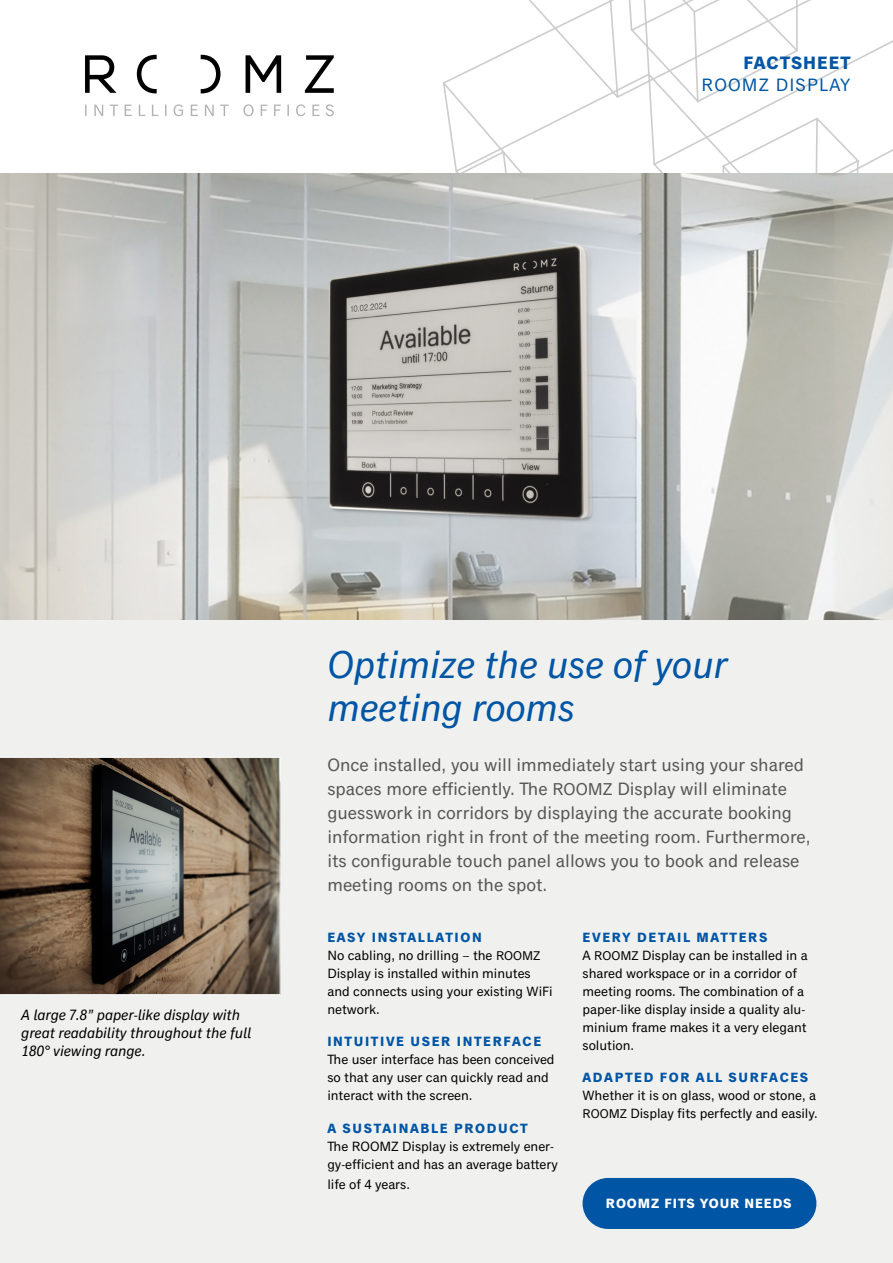
<style>
.page{position:relative;width:893px;height:1263px;background:#fff}
.page>*{position:absolute;margin:0;border:0;box-sizing:border-box;transform-origin:0 0}
.t1{font:italic 39px/43.5px "Classic Grotesque Std";color:#0055a4}
.t2{font:18px/24px "Classic Grotesque Std";color:#565656}
.t3{font:18px "Classic Grotesque Std";letter-spacing:.06em;color:#0055a4}
.t4{font:700 18px "Classic Grotesque Std";letter-spacing:.06em;color:#0055a4}
.t5{font:italic 15px/18px "Classic Grotesque Std";color:#000}
.t6{font:13.5px/18px "Classic Grotesque Std";letter-spacing:-.005em;color:#000}
.t7{font:700 13.5px "Classic Grotesque Std";letter-spacing:.12em;color:#0055a4}
.t8{font:700 13.5px "Classic Grotesque Std";letter-spacing:.07em;color:#fff}
.s1{font-size:17.25px}
.s2{font-weight:700;color:#0055a4}
.s3{font-size:12.75px}
</style>
<div class="page">
<img style="left:0;top:172px;width:893px;height:449px">
<svg style="left:136px;top:0;width:757px;height:172px"></svg>
<div style="left:0;top:621px;width:893px;height:642px;background:#f0f1ef"></div>
<div style="left:583px;top:1178px;width:233px;height:51px;background:#0055a4;border-radius:26px"></div>
<svg style="left:0;top:757px;width:281px;height:238px;background:#746555"></svg>
<svg style="left:85px;top:55px;width:32px;height:38px"></svg>
<svg style="left:137px;top:55px;width:20px;height:38px"></svg>
<svg style="left:201px;top:55px;width:20px;height:38px"></svg>
<svg style="left:246px;top:55px;width:35px;height:38px"></svg>
<svg style="left:305px;top:55px;width:29px;height:38px"></svg>
<svg style="left:85px;top:104px;width:249px;height:12px"></svg>
<h2 class="t4" style="left:743px;top:53px;width:109px">FACTSHEET</h2>
<h2 class="t3" style="left:701px;top:75px;width:150px">ROOMZ DISPLAY</h2>
<p class="t5" style="left:21px;top:1006px;width:231px">A large 7.8” paper-like display with great readability throughout the full<br>180° viewing range.</p>
<h1 class="t1" style="left:327px;top:644px;width:402px">Optimize the use of your meeting rooms</h1>
<p class="t2" style="left:327px;top:753px;width:485px">Once installed, you will immediately start using your shared spaces more efficiently. The <span class="s1">ROOMZ</span> Display will eliminate guesswork in corridors by displaying the accurate booking information right in front of the meeting room. Furthermore, its configurable touch panel allows you to book and release meeting rooms on the spot.</p>
<p class="t6" style="left:327px;top:928px;width:227px"><span class="s2">EASY INSTALLATION<br></span>No cabling, no drilling – the <span class="s3">ROOMZ<br></span>Display is installed within minutes and connects using your existing WiFi network.</p>
<p class="t7" style="left:327px;top:1034px;width:215px">INTUITIVE USER INTERFACE</p>
<p class="t6" style="left:327px;top:1051px;width:229px">The user interface has been conceived so that any user can quickly read and interact with the screen.</p>
<p class="t7" style="left:327px;top:1120px;width:202px">A SUSTAINABLE PRODUCT</p>
<p class="t6" style="left:327px;top:1138px;width:232px">The ROOMZ Display is extremely ener&shy;gy-efficient and has an average battery</p>
<p class="t6" style="left:327px;top:1175px;width:84px">life of 4 years.</p>
<p class="t6" style="left:583px;top:928px;width:227px"><span class="s2">EVERY DETAIL MATTERS<br></span>A <span class="s3">ROOMZ</span> Display can be installed in a shared workspace or in a corridor of meeting rooms. The combination of a paper-like display inside a quality alu&shy;minium frame makes it a very elegant solution.</p>
<p class="t7" style="left:583px;top:1070px;width:227px">ADAPTED FOR ALL SURFACES</p>
<p class="t6" style="left:583px;top:1087px;width:237px">Whether it is on glass, wood or stone, a<br><span class="s3">ROOMZ</span> Display fits perfectly and easily.</p>
<p class="t8" style="left:606px;top:1196px;width:187px">ROOMZ FITS YOUR NEEDS</p>
</div>
